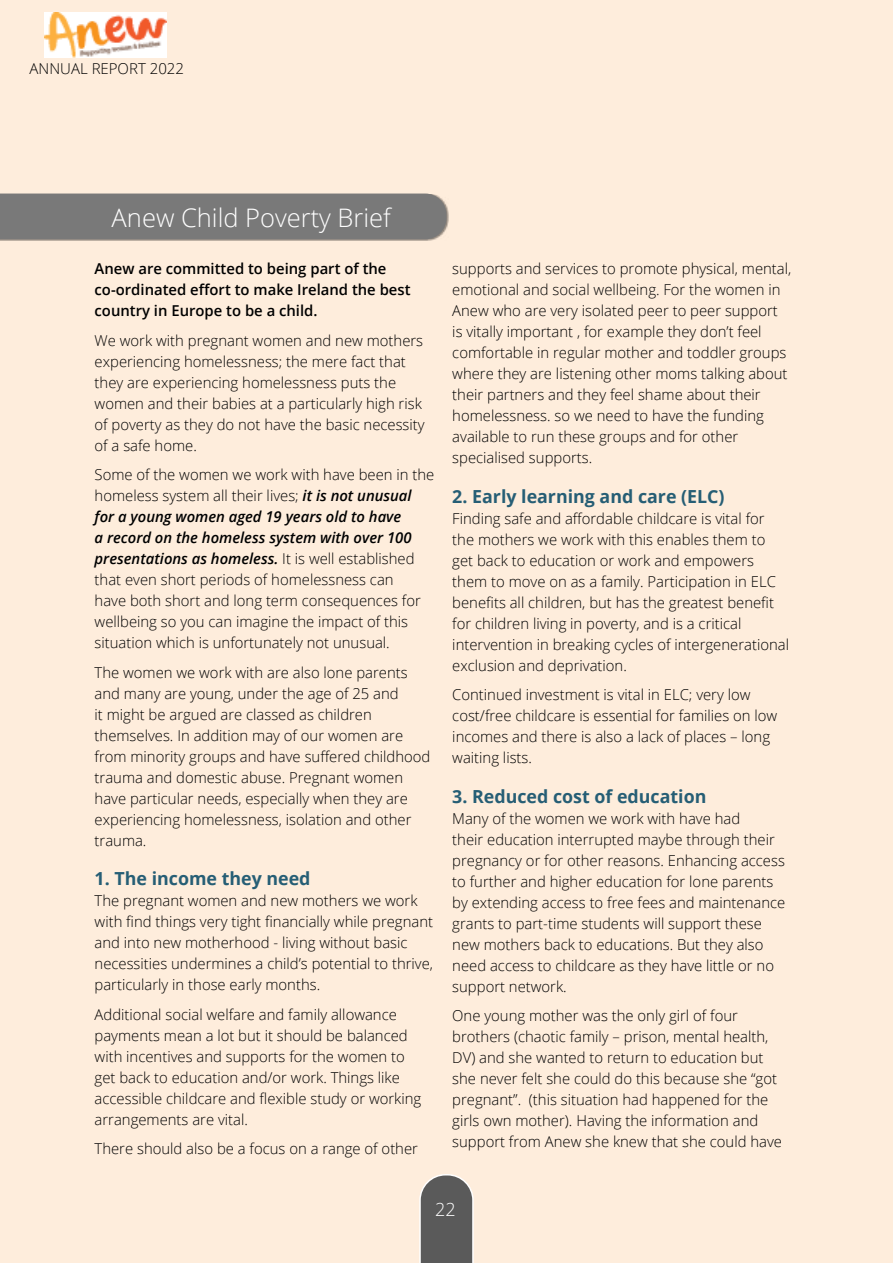
<style>
.page{position:relative;width:893px;height:1263px;background:#feeddc}
.page>*{position:absolute;margin:0;border:0;box-sizing:border-box;transform-origin:0 0}
.t1{font:300 25.5px "Open Sans";color:#fff}
.t2{font:700 18px "Open Sans";color:#265e75}
.t3{font:300 18px "Open Sans";color:#fff}
.t4{font:300 15px/21px "Open Sans";color:#000}
.t5{font:600 15px/21px "Open Sans";color:#000}
.s1{font-weight:600;font-style:italic}
</style>
<div class="page">
<img style="left:44px;top:13px;width:122px;height:44px">
<svg style="left:419px;top:1174px;width:55px;height:89px;background:#706e6d"></svg>
<div style="left:0;top:194px;width:448px;height:47px;background:#000;opacity:.44"></div>
<div style="left:0;top:194px;width:446px;height:45px;background:#797979"></div>
<p class="t4" style="left:30px;top:58px;width:156px">ANNUAL REPORT 2022</p>
<h1 class="t1" style="left:112px;top:200px;width:281px">Anew Child Poverty Brief</h1>
<p class="t5" style="left:95px;top:258px;width:317px">Anew are committed to being part of the co-ordinated effort to make Ireland the best country in Europe to be a child.</p>
<p class="t4" style="left:95px;top:329px;width:332px">We work with pregnant women and new mothers experiencing homelessness; the mere fact that they are experiencing homelessness puts the women and their babies at a particularly high risk of poverty as they do not have the basic necessity of a safe home.</p>
<p class="t4" style="left:95px;top:464px;width:341px">Some of the women we work with have been in the homeless system all their lives; <span class="s1">it is not unusual for a young women aged 19 years old to have<br>a record on the homeless system with over 100 presentations as homeless.</span> It is well established that even short periods of homelessness can<br>have both short and long term consequences for wellbeing so you can imagine the impact of this situation which is unfortunately not unusual.</p>
<p class="t4" style="left:95px;top:661px;width:337px">The women we work with are also lone parents and many are young, under the age of 25 and<br>it might be argued are classed as children themselves. In addition may of our women are from minority groups and have suffered childhood trauma and domestic abuse. Pregnant women have particular needs, especially when they are experiencing homelessness, isolation and other trauma.</p>
<p class="t2" style="left:95px;top:866px;width:217px">1. The income they need</p>
<p class="t4" style="left:95px;top:890px;width:340px">The pregnant women and new mothers we work with find things very tight financially while pregnant and into new motherhood - living without basic necessities undermines a child’s potential to thrive, particularly in those early months.</p>
<p class="t4" style="left:95px;top:1003px;width:328px">Additional social welfare and family allowance payments mean a lot but it should be balanced with incentives and supports for the women to get back to education and/or work. Things like accessible childcare and flexible study or working arrangements are vital.</p>
<p class="t4" style="left:95px;top:1138px;width:325px">There should also be a focus on a range of other</p>
<p class="t4" style="left:452px;top:258px;width:341px">supports and services to promote physical, mental, emotional and social wellbeing. For the women in Anew who are very isolated peer to peer support is vitally important , for example they don’t feel comfortable in regular mother and toddler groups where they are listening other moms talking about their partners and they feel shame about their homelessness. so we need to have the funding available to run these groups and for other specialised supports.</p>
<p class="t2" style="left:452px;top:483px;width:274px">2. Early learning and care (ELC)</p>
<p class="t4" style="left:452px;top:507px;width:338px">Finding safe and affordable childcare is vital for the mothers we work with this enables them to get back to education or work and empowers them to move on as a family. Participation in ELC benefits all children, but has the greatest benefit for children living in poverty, and is a critical intervention in breaking cycles of intergenerational exclusion and deprivation.</p>
<p class="t4" style="left:452px;top:684px;width:327px">Continued investment is vital in ELC; very low cost/free childcare is essential for families on low incomes and there is also a lack of places – long waiting lists.</p>
<p class="t2" style="left:452px;top:783px;width:256px">3. Reduced cost of education</p>
<p class="t4" style="left:452px;top:807px;width:334px">Many of the women we work with have had<br>their education interrupted maybe through their pregnancy or for other reasons. Enhancing access to further and higher education for lone parents by extending access to free fees and maintenance grants to part-time students will support these new mothers back to educations. But they also need access to childcare as they have little or no support network.</p>
<p class="t4" style="left:452px;top:1005px;width:331px">One young mother was the only girl of four brothers (chaotic family – prison, mental health, DV) and she wanted to return to education but she never felt she could do this because she “got pregnant”. (this situation had happened for the girls own mother). Having the information and support from Anew she knew that she could have</p>
<p class="t3" style="left:435px;top:1197px;width:22px">22</p>
</div>
